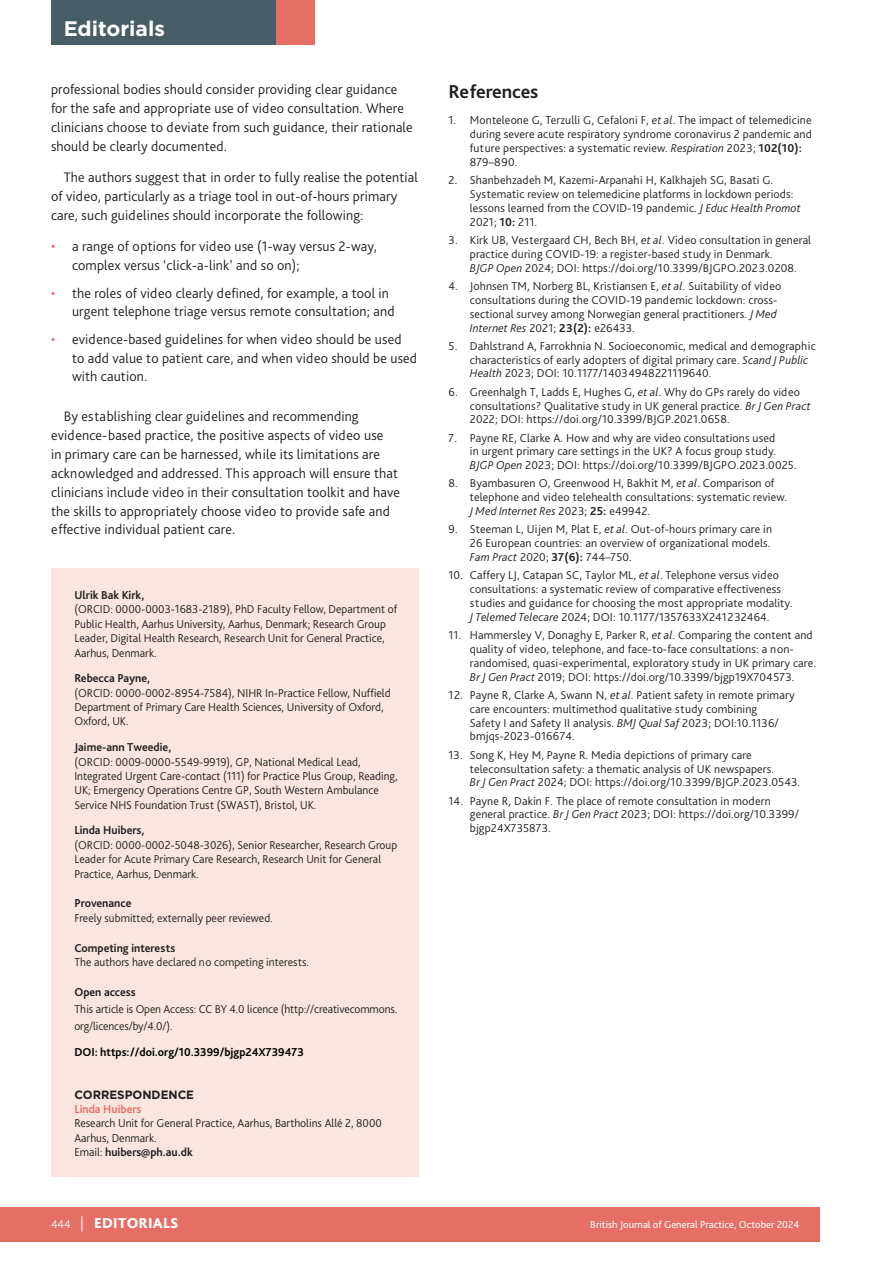
<style>
.page{position:relative;width:893px;height:1263px;background:#fff}
.page>*{position:absolute;margin:0;border:0;box-sizing:border-box;transform-origin:0 0}
.t1{font:700 21px "Gotham";color:#fff}
.t2{font:700 19.5px "Bliss Pro";letter-spacing:-.005em;color:#231f20}
.t3{font:800 15px "Bliss Pro";letter-spacing:.015em;color:#fff}
.t4{font:300 14.4px/18.8px "Bliss Pro";letter-spacing:.01em;color:#231f20}
.t5{font:300 12px/14px "Bliss Pro";letter-spacing:.01em;color:#231f20}
.t6{font:700 12px "Bliss Pro";color:#231f20}
.t7{font:300 12px/17.1px "Bliss Pro";letter-spacing:-.01em;color:#231f20}
.t8{font:700 12px "Bliss Pro";color:#000}
.t9{font:700 12px "Gotham";color:#231f20}
.t10{font:700 12px "Bliss Pro";color:#e56f64}
.t11{font:10.5px "Bliss Pro";color:#fff}
.s1{color:#e56f64}
.s2{font-weight:700}
.s3{font-style:italic}
.s4{font-weight:300;font-size:12px}
.s5{font-weight:300}
</style>
<div class="page">
<div style="left:51px;top:0;width:225px;height:45px;background:#465d67"></div>
<div style="left:276px;top:0;width:39px;height:45px;background:#e56f64"></div>
<div style="left:0;top:1208px;width:819px;height:34px;background:#e56f64"></div>
<div style="left:51px;top:569px;width:368px;height:608px;background:#fae6df"></div>
<h1 class="t1" style="left:64px;top:15px;width:103px">Editorials</h1>
<p class="t4" style="left:51px;top:80px;width:363px">professional bodies should consider providing clear guidance for the safe and appropriate use of video consultation. Where clinicians choose to deviate from such guidance, their rationale should be clearly documented.</p>
<p class="t4" style="left:51px;top:168px;width:368px;text-indent:13px">The authors suggest that in order to fully realise the potential of video, particularly as a triage tool in out-of-hours primary care, such guidelines should incorporate the following:</p>
<p class="t4" style="left:72px;top:237px;width:306px;text-indent:-21px"><span class="s1">•</span> a range of options for video use (1-way versus 2-way, complex versus ‘click-a-link’ and so on);</p>
<p class="t4" style="left:72px;top:283px;width:324px;text-indent:-21px"><span class="s1">•</span> the roles of video clearly defined, for example, a tool in urgent telephone triage versus remote consultation; and</p>
<p class="t4" style="left:72px;top:329px;width:346px;text-indent:-21px"><span class="s1">•</span> evidence-based guidelines for when video should be used to add value to patient care, and when video should be used with caution.</p>
<p class="t4" style="left:51px;top:407px;width:350px;text-indent:13px">By establishing clear guidelines and recommending evidence-based practice, the positive aspects of video use<br>in primary care can be harnessed, while its limitations are acknowledged and addressed. This approach will ensure that clinicians include video in their consultation toolkit and have the skills to appropriately choose video to provide safe and effective individual patient care.</p>
<p class="t6" style="left:74px;top:588px;width:72px">Ulrik Bak Kirk,</p>
<p class="t5" style="left:74px;top:602px;width:324px;line-height:14.4px">(ORCID: 0000-0003-1683-2189), PhD Faculty Fellow, Department of Public Health, Aarhus University, Aarhus, Denmark; Research Group Leader, Digital Health Research, Research Unit for General Practice, Aarhus, Denmark.</p>
<p class="t6" style="left:74px;top:671px;width:77px">Rebecca Payne,</p>
<p class="t5" style="left:74px;top:685px;width:318px;line-height:14.4px">(ORCID: 0000-0002-8954-7584), NIHR In-Practice Fellow, Nuffield<br>Department of Primary Care Health Sciences, University of Oxford,<br>Oxford, UK.</p>
<p class="t6" style="left:74px;top:740px;width:99px">Jaime-ann Tweedie,</p>
<p class="t5" style="left:74px;top:754px;width:325px;line-height:14.4px">(ORCID: 0009-0000-5549-9919), GP, National Medical Lead, Integrated Urgent Care-contact (111) for Practice Plus Group, Reading, UK; Emergency Operations Centre GP, South Western Ambulance Service NHS Foundation Trust (SWAST), Bristol, UK.</p>
<p class="t6" style="left:74px;top:823px;width:72px">Linda Huibers,</p>
<p class="t5" style="left:74px;top:837px;width:324px;line-height:14.4px">(ORCID: 0000-0002-5048-3026), Senior Researcher, Research Group<br>Leader for Acute Primary Care Research, Research Unit for General<br>Practice, Aarhus, Denmark.</p>
<p class="t6" style="left:74px;top:896px;width:59px">Provenance</p>
<p class="t5" style="left:74px;top:910px;width:200px">Freely submitted; externally peer reviewed.</p>
<p class="t6" style="left:74px;top:940px;width:102px">Competing interests</p>
<p class="t5" style="left:74px;top:955px;width:236px">The authors have declared no competing interests.</p>
<p class="t6" style="left:74px;top:984px;width:63px">Open access</p>
<p class="t7" style="left:74px;top:1000px;width:324px">This article is Open Access: CC BY 4.0 licence (http://creativecommons. org/licences/by/4.0/).</p>
<p class="t8" style="left:74px;top:1044px;width:231px">DOI: https://doi.org/10.3399/bjgp24X739473</p>
<p class="t9" style="left:74px;top:1086px;width:121px">CORRESPONDENCE</p>
<p class="t10" style="left:74px;top:1101px;width:68px">Linda Huibers</p>
<p class="t5" style="left:74px;top:1116px;width:309px;line-height:14.4px">Research Unit for General Practice, Aarhus, Bartholins Allé 2, 8000<br>Aarhus, Denmark.<br>Email: <span class="s2">huibers@ph.au.dk</span></p>
<h2 class="t2" style="left:449px;top:79px;width:91px">References</h2>
<p class="t5" style="left:470px;top:113px;width:343px;text-indent:-21px">1. Monteleone G, Terzulli G, Cefaloni F, <span class="s3">et al</span>. The impact of telemedicine during severe acute respiratory syndrome coronavirus 2 pandemic and future perspectives: a systematic review. <span class="s3">Respiration</span> 2023; <span class="s2">102(10):<br></span>879–890.</p>
<p class="t5" style="left:470px;top:173px;width:332px;text-indent:-21px">2. Shanbehzadeh M, Kazemi-Arpanahi H, Kalkhajeh SG, Basati G.<br>Systematic review on telemedicine platforms in lockdown periods: lessons learned from the COVID-19 pandemic. <span class="s3">J Educ Health Promot </span>2021; <span class="s2">10:</span> 211.</p>
<p class="t5" style="left:470px;top:233px;width:343px;text-indent:-21px">3. Kirk UB, Vestergaard CH, Bech BH, <span class="s3">et al</span>. Video consultation in general practice during COVID-19: a register-based study in Denmark.<br><span class="s3">BJGP Open</span> 2024; DOI: https://doi.org/10.3399/BJGPO.2023.0208.</p>
<p class="t5" style="left:470px;top:279px;width:313px;text-indent:-21px">4. Johnsen TM, Norberg BL, Kristiansen E, <span class="s3">et al</span>. Suitability of video consultations during the COVID-19 pandemic lockdown: cross&shy;sectional survey among Norwegian general practitioners. <span class="s3">J Med Internet Res</span> 2021; <span class="s2">23(2):</span> e26433.</p>
<p class="t5" style="left:470px;top:338px;width:347px;text-indent:-21px">5. Dahlstrand A, Farrokhnia N. Socioeconomic, medical and demographic characteristics of early adopters of digital primary care. <span class="s3">Scand J Public<br>Health</span> 2023; DOI: 10.1177/14034948221119640.</p>
<p class="t5" style="left:470px;top:384px;width:342px;text-indent:-21px">6. Greenhalgh T, Ladds E, Hughes G, <span class="s3">et al</span>. Why do GPs rarely do video consultations? Qualitative study in UK general practice. <span class="s3">Br J Gen Pract<br></span>2022; DOI: https://doi.org/10.3399/BJGP.2021.0658.</p>
<p class="t5" style="left:470px;top:430px;width:328px;text-indent:-21px">7. Payne RE, Clarke A. How and why are video consultations used<br>in urgent primary care settings in the UK? A focus group study.<br><span class="s3">BJGP Open</span> 2023; DOI: https://doi.org/10.3399/BJGPO.2023.0025.</p>
<p class="t5" style="left:470px;top:476px;width:319px;text-indent:-21px">8. Byambasuren O, Greenwood H, Bakhit M, <span class="s3">et al</span>. Comparison of telephone and video telehealth consultations: systematic review.<br><span class="s3">J Med Internet Res</span> 2023; <span class="s2">25:</span> e49942.</p>
<p class="t5" style="left:470px;top:522px;width:304px;text-indent:-21px">9. Steeman L, Uijen M, Plat E, <span class="s3">et al</span>. Out-of-hours primary care in<br>26 European countries: an overview of organizational models.<br><span class="s3">Fam Pract</span> 2020; <span class="s2">37(6):</span> 744–750.</p>
<p class="t5" style="left:470px;top:568px;width:324px;text-indent:-21px">10. Caffery LJ, Catapan SC, Taylor ML, <span class="s3">et al</span>. Telephone versus video consultations: a systematic review of comparative effectiveness studies and guidance for choosing the most appropriate modality.<br><span class="s3">J Telemed Telecare</span> 2024; DOI: 10.1177/1357633X241232464.</p>
<p class="t5" style="left:470px;top:628px;width:348px;text-indent:-21px">11. Hammersley V, Donaghy E, Parker R, <span class="s3">et al</span>. Comparing the content and quality of video, telephone, and face-to-face consultations: a non&shy;randomised, quasi-experimental, exploratory study in UK primary care.<br><span class="s3">Br J Gen Pract</span> 2019; DOI: https://doi.org/10.3399/bjgp19X704573.</p>
<p class="t5" style="left:470px;top:687px;width:326px;text-indent:-21px">12. Payne R, Clarke A, Swann N, <span class="s3">et al</span>. Patient safety in remote primary care encounters: multimethod qualitative study combining<br>Safety I and Safety II analysis. <span class="s3">BMJ Qual Saf</span> 2023; DOI:10.1136/ bmjqs-2023-016674.</p>
<p class="t5" style="left:470px;top:747px;width:332px;text-indent:-21px">13. Song K, Hey M, Payne R. Media depictions of primary care teleconsultation safety: a thematic analysis of UK newspapers.<br><span class="s3">Br J Gen Pract</span> 2024; DOI: https://doi.org/10.3399/BJGP.2023.0543.</p>
<p class="t5" style="left:470px;top:793px;width:330px;text-indent:-21px">14. Payne R, Dakin F. The place of remote consultation in modern general practice. <span class="s3">Br J Gen Pract</span> 2023; DOI: https://doi.org/10.3399/ bjgp24X735873.</p>
<p class="t3" style="left:51px;top:1213px;width:129px"><span class="s4">444</span> <span class="s5">|</span> EDITORIALS</p>
<p class="t11" style="left:590px;top:1218px;width:211px">British Journal of General Practice, October 2024</p>
</div>
